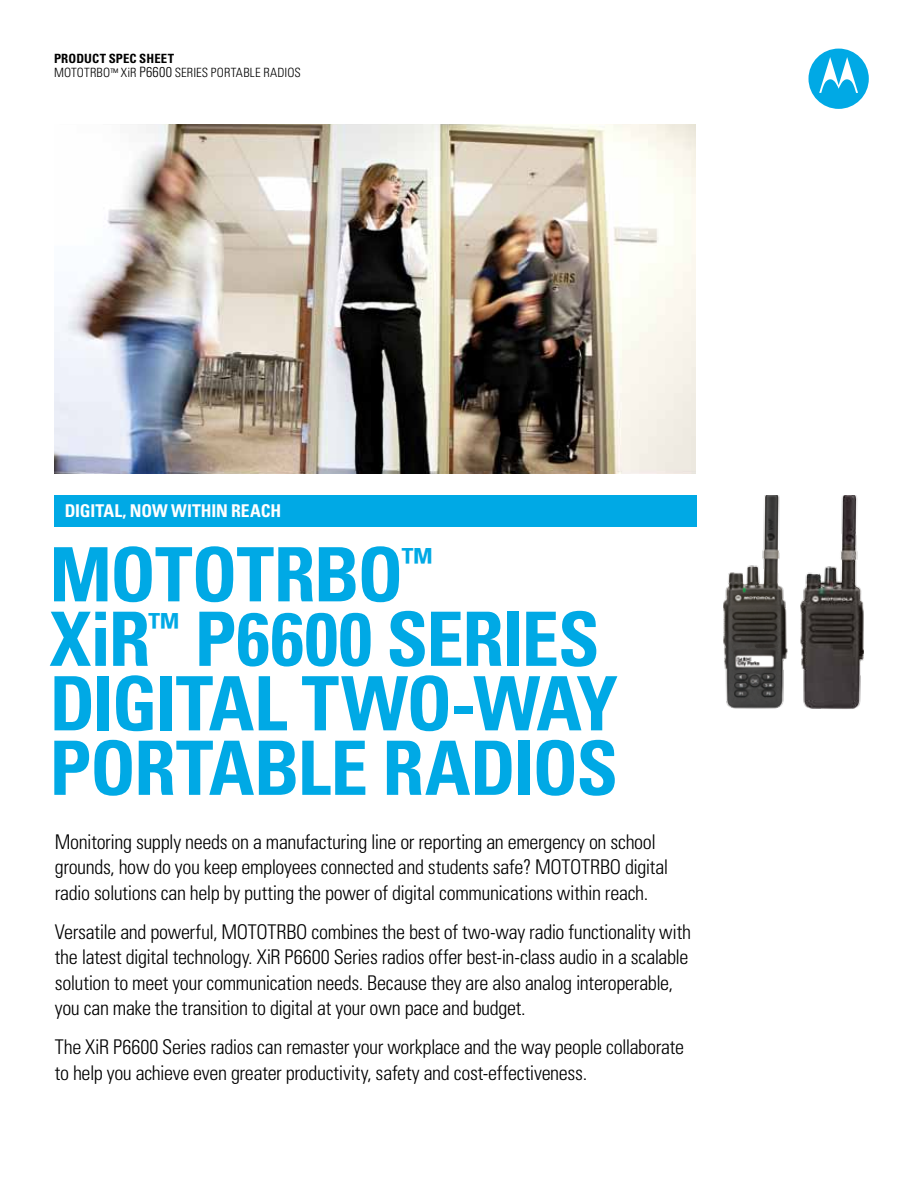
<style>
.page{position:relative;width:918px;height:1188px;background:#fff}
.page>*{position:absolute;margin:0;border:0;box-sizing:border-box;transform-origin:0 0}
.t1{font:700 condensed 75px/64.5px "Univers LT Std";letter-spacing:-.02em;color:#00a9e5}
.t2{font:300 condensed 20.25px/25.5px "Univers";letter-spacing:-.015em;color:#000}
.t3{font:700 condensed 17.7px "Univers LT Std";letter-spacing:-.01em;color:#fff}
.t4{font:300 condensed 12.75px "Univers";letter-spacing:.01em;color:#000}
.t5{font:700 condensed 12.75px "Univers LT Std";letter-spacing:.01em;color:#000}
.s1{font-size:10.5px}
.s2{font-size:14.25px}
</style>
<div class="page">
<div style="left:809px;top:49px;width:60px;height:60px;background:#00a9e5;border-radius:50%"></div>
<svg style="left:819px;top:57px;width:39px;height:36px"></svg>
<div style="left:54px;top:495px;width:643px;height:31px;background:#00a9e5"></div>
<img style="left:55px;top:124px;width:641px;height:349px">
<img style="left:723px;top:495px;width:64px;height:214px">
<img style="left:800px;top:495px;width:64px;height:214px">
<p class="t5" style="left:54px;top:51px;width:122px">PRODUCT SPEC SHEET</p>
<p class="t4" style="left:54px;top:65px;width:248px">MOTOTRBO<span class="s1">™</span> XiR <span class="s2">P6600</span> SERIES PORTABLE RADIOS</p>
<p class="t3" style="left:65px;top:500px;width:218px">DIGITAL, NOW WITHIN REACH</p>
<h1 class="t1" style="left:50px;top:542px;width:570px">MOTOTRBO<sup>™<br></sup>XiR<sup>™</sup> P6600 SERIES<br>DIGITAL TWO-WAY<br>PORTABLE RADIOS</h1>
<p class="t2" style="left:55px;top:829px;width:615px">Monitoring supply needs on a manufacturing line or reporting an emergency on school grounds, how do you keep employees connected and students safe? MOTOTRBO digital radio solutions can help by putting the power of digital communications within reach.</p>
<p class="t2" style="left:55px;top:919px;width:638px">Versatile and powerful, MOTOTRBO combines the best of two-way radio functionality with the latest digital technology. XiR P6600 Series radios offer best-in-class audio in a scalable solution to meet your communication needs. Because they are also analog interoperable, you can make the transition to digital at your own pace and budget.</p>
<p class="t2" style="left:55px;top:1034px;width:631px">The XiR P6600 Series radios can remaster your workplace and the way people collaborate to help you achieve even greater productivity, safety and cost-effectiveness.</p>
</div>
